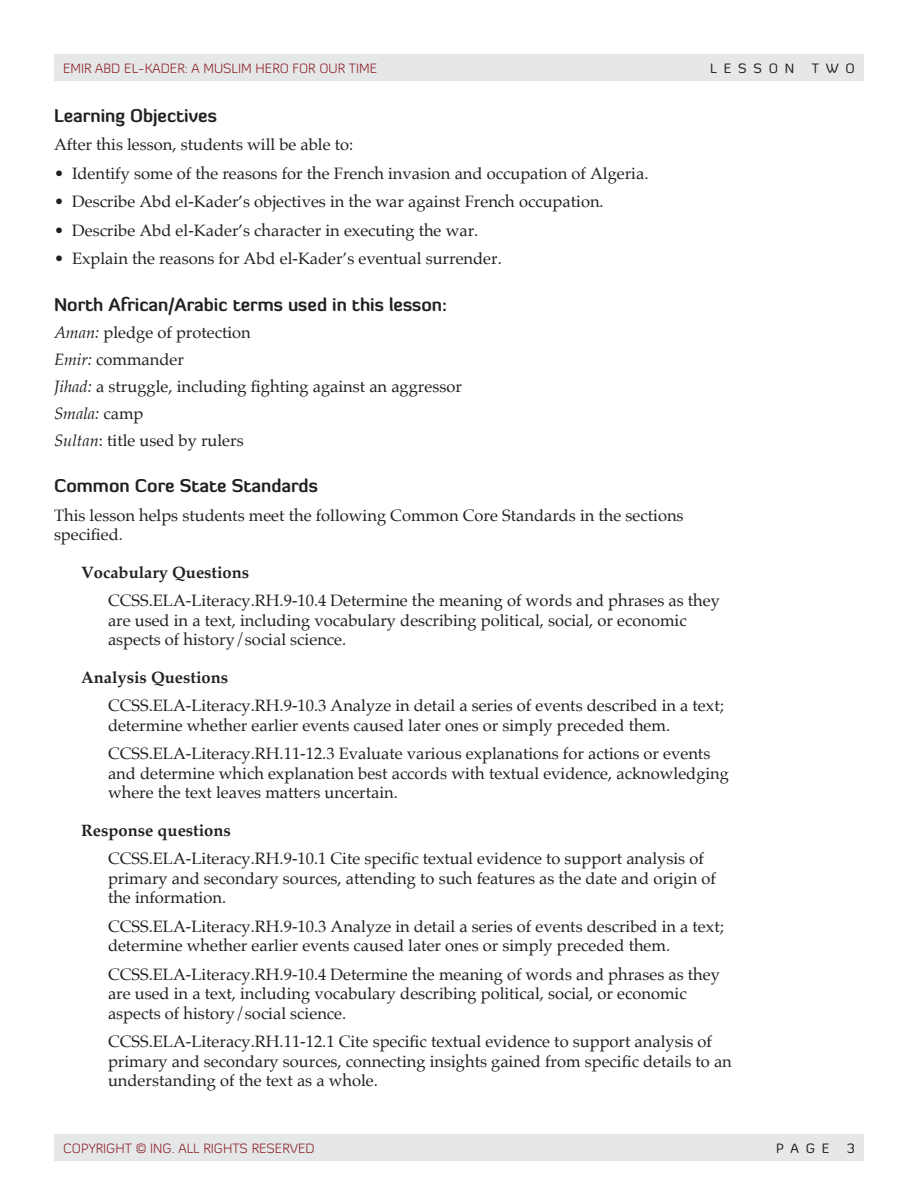
<style>
.page{position:relative;width:918px;height:1188px;background:#fff}
.page>*{position:absolute;margin:0;border:0;box-sizing:border-box;transform-origin:0 0}
.SubHead1{font:700 18px "Diavlo";color:#231f20}
.Main_Head{font:16.5px/19.5px "Palatino";color:#231f20}
.Main_Head-2{font:700 16.5px "Palatino";color:#231f20}
.Main_Head-3{font:italic 16.5px "Palatino";color:#231f20}
.t1{font:300 13.5px "Diavlo";color:#881a1d}
.t2{font:13.5px "Diavlo";letter-spacing:.5em;color:#231f20}
.s1{font-style:italic}
.s2{font-style:normal}
</style>
<div class="page">
<div style="left:54px;top:1134px;width:810px;height:27px;background:#e6e7e9"></div>
<div style="left:54px;top:54px;width:810px;height:27px;background:#e6e7e9"></div>
<p class="t1" style="left:63px;top:60px;width:316px">EMIR ABD EL-KADER: A MUSLIM HERO FOR OUR TIME</p>
<p class="t2" style="left:710px;top:59px;width:86px">LESSON</p>
<p class="t2" style="left:812px;top:59px;width:45px">TWO</p>
<p class="SubHead1" style="left:54px;top:104px;width:164px">Learning Objectives</p>
<p class="Main_Head" style="left:54px;top:135px;width:301px">After this lesson, students will be able to:</p>
<p class="Main_Head" style="left:54px;top:163px;width:596px">• Identify some of the reasons for the French invasion and occupation of Algeria.</p>
<p class="Main_Head" style="left:54px;top:192px;width:551px">• Describe Abd el-Kader’s objectives in the war against French occupation.</p>
<p class="Main_Head" style="left:54px;top:220px;width:426px">• Describe Abd el-Kader’s character in executing the war.</p>
<p class="Main_Head" style="left:54px;top:249px;width:449px">• Explain the reasons for Abd el-Kader’s eventual surrender.</p>
<p class="SubHead1" style="left:54px;top:293px;width:394px">North African/Arabic terms used in this lesson:</p>
<p class="Main_Head" style="left:54px;top:322px;width:198px"><span class="s1">Aman:</span> pledge of protection</p>
<p class="Main_Head" style="left:54px;top:349px;width:131px"><span class="s1">Emir:</span> commander</p>
<p class="Main_Head" style="left:54px;top:376px;width:409px"><span class="s1">Jihad:</span> a struggle, including fighting against an aggressor</p>
<p class="Main_Head-3" style="left:54px;top:399px;width:91px">Smala: <span class="s2">camp</span></p>
<p class="Main_Head" style="left:54px;top:430px;width:191px"><span class="s1">Sultan</span>: title used by rulers</p>
<p class="SubHead1" style="left:54px;top:474px;width:265px">Common Core State Standards</p>
<p class="Main_Head" style="left:54px;top:505px;width:631px">This lesson helps students meet the following Common Core Standards in the sections specified.</p>
<p class="Main_Head-2" style="left:81px;top:558px;width:170px">Vocabulary Questions</p>
<p class="Main_Head" style="left:108px;top:591px;width:613px">CCSS.ELA-Literacy.RH.9-10.4 Determine the meaning of words and phrases as they are used in a text, including vocabulary describing political, social, or economic aspects of history/social science.</p>
<p class="Main_Head-2" style="left:81px;top:663px;width:149px">Analysis Questions</p>
<p class="Main_Head" style="left:108px;top:696px;width:617px">CCSS.ELA-Literacy.RH.9-10.3 Analyze in detail a series of events described in a text; determine whether earlier events caused later ones or simply preceded them.</p>
<p class="Main_Head" style="left:108px;top:744px;width:623px">CCSS.ELA-Literacy.RH.11-12.3 Evaluate various explanations for actions or events and determine which explanation best accords with textual evidence, acknowledging where the text leaves matters uncertain.</p>
<p class="Main_Head-2" style="left:81px;top:816px;width:151px">Response questions</p>
<p class="Main_Head" style="left:108px;top:849px;width:609px">CCSS.ELA-Literacy.RH.9-10.1 Cite specific textual evidence to support analysis of primary and secondary sources, attending to such features as the date and origin of the information.</p>
<p class="Main_Head" style="left:108px;top:916px;width:617px">CCSS.ELA-Literacy.RH.9-10.3 Analyze in detail a series of events described in a text; determine whether earlier events caused later ones or simply preceded them.</p>
<p class="Main_Head" style="left:108px;top:964px;width:613px">CCSS.ELA-Literacy.RH.9-10.4 Determine the meaning of words and phrases as they are used in a text, including vocabulary describing political, social, or economic aspects of history/social science.</p>
<p class="Main_Head" style="left:108px;top:1032px;width:625px">CCSS.ELA-Literacy.RH.11-12.1 Cite specific textual evidence to support analysis of primary and secondary sources, connecting insights gained from specific details to an understanding of the text as a whole.</p>
<p class="t1" style="left:63px;top:1140px;width:253px">COPYRIGHT © ING. ALL RIGHTS RESERVED</p>
<p class="t2" style="left:776px;top:1139px;width:55px">PAGE</p>
<p class="t2" style="left:847px;top:1139px;width:10px">3</p>
</div>
